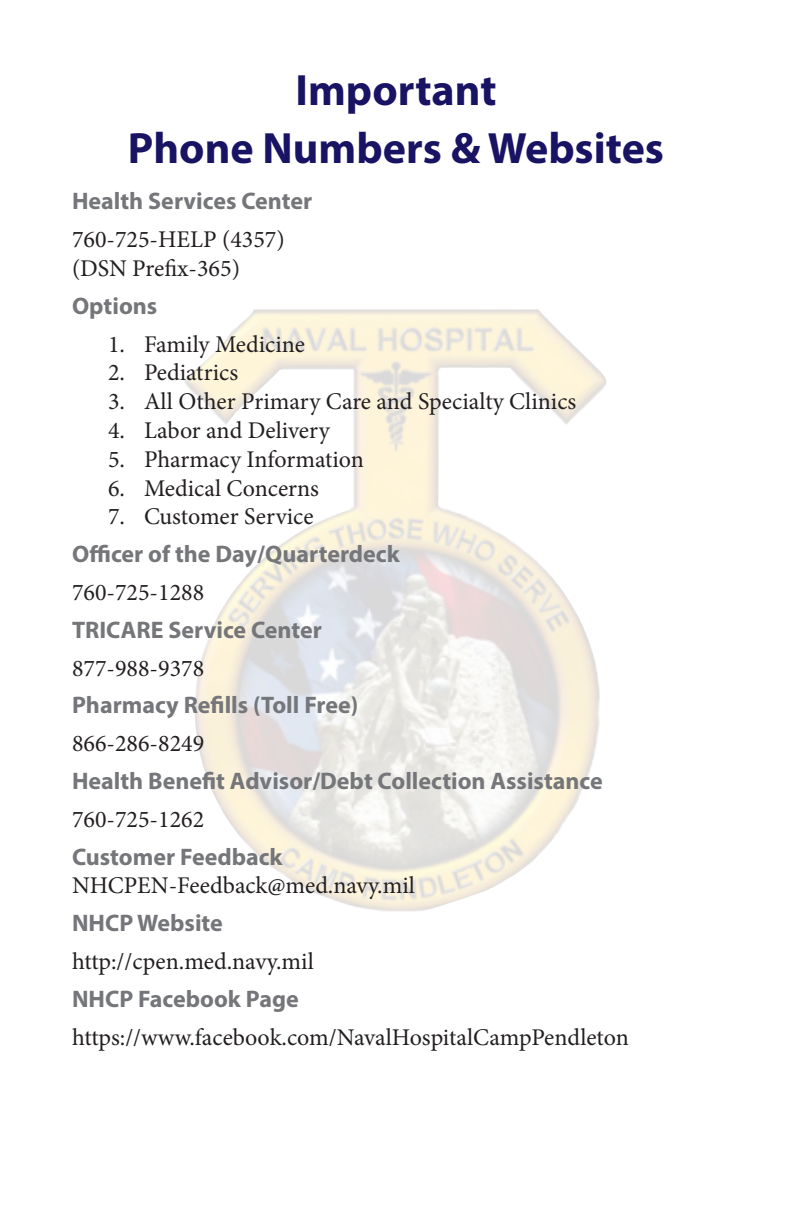
<style>
.page{position:relative;width:792px;height:1224px;background:#fff}
.page>*{position:absolute;margin:0;border:0;box-sizing:border-box;transform-origin:0 0}
.t1{font:700 44px "Myriad Pro";color:#191364}
.t2{font:24px "Minion Pro";color:#231f20}
.subheading_nhcp{font:700 24px "Myriad Pro";color:#757679}
</style>
<div class="page">
<img style="left:184px;top:309px;width:422px;height:603px">
<p class="t1" style="left:295px;top:61px;width:203px">Important</p>
<p class="t1" style="left:128px;top:119px;width:538px">Phone Numbers &amp; Websites</p>
<p class="subheading_nhcp" style="left:72px;top:186px;width:242px">Health Services Center</p>
<p class="t2" style="left:72px;top:223px;width:214px">760-725-HELP (4357)</p>
<p class="t2" style="left:72px;top:252px;width:169px">(DSN Prefix-365)</p>
<p class="subheading_nhcp" style="left:72px;top:290px;width:87px">Options</p>
<p class="t2" style="left:108px;top:328px;width:199px">1. Family Medicine</p>
<p class="t2" style="left:108px;top:357px;width:132px">2. Pediatrics</p>
<p class="t2" style="left:108px;top:385px;width:470px">3. All Other Primary Care and Specialty Clinics</p>
<p class="t2" style="left:108px;top:414px;width:223px">4. Labor and Delivery</p>
<p class="t2" style="left:108px;top:443px;width:258px">5. Pharmacy Information</p>
<p class="t2" style="left:108px;top:472px;width:213px">6. Medical Concerns</p>
<p class="t2" style="left:108px;top:501px;width:207px">7. Customer Service</p>
<p class="subheading_nhcp" style="left:72px;top:538px;width:329px">Officer of the Day/Quarterdeck</p>
<p class="t2" style="left:72px;top:576px;width:134px">760-725-1288</p>
<p class="subheading_nhcp" style="left:72px;top:614px;width:252px">TRICARE Service Center</p>
<p class="t2" style="left:72px;top:652px;width:134px">877-988-9378</p>
<p class="subheading_nhcp" style="left:72px;top:690px;width:288px">Pharmacy Refills (Toll Free)</p>
<p class="t2" style="left:72px;top:727px;width:134px">866-286-8249</p>
<p class="subheading_nhcp" style="left:72px;top:765px;width:532px">Health Benefit Advisor/Debt Collection Assistance</p>
<p class="t2" style="left:72px;top:803px;width:134px">760-725-1262</p>
<p class="subheading_nhcp" style="left:72px;top:841px;width:212px">Customer Feedback</p>
<p class="t2" style="left:72px;top:870px;width:345px">NHCPEN-Feedback@med.navy.mil</p>
<p class="subheading_nhcp" style="left:72px;top:907px;width:152px">NHCP Website</p>
<p class="t2" style="left:72px;top:945px;width:243px">http://cpen.med.navy.mil</p>
<p class="subheading_nhcp" style="left:72px;top:983px;width:228px">NHCP Facebook Page</p>
<p class="t2" style="left:72px;top:1021px;width:558px">https://www.facebook.com/NavalHospitalCampPendleton</p>
</div>
